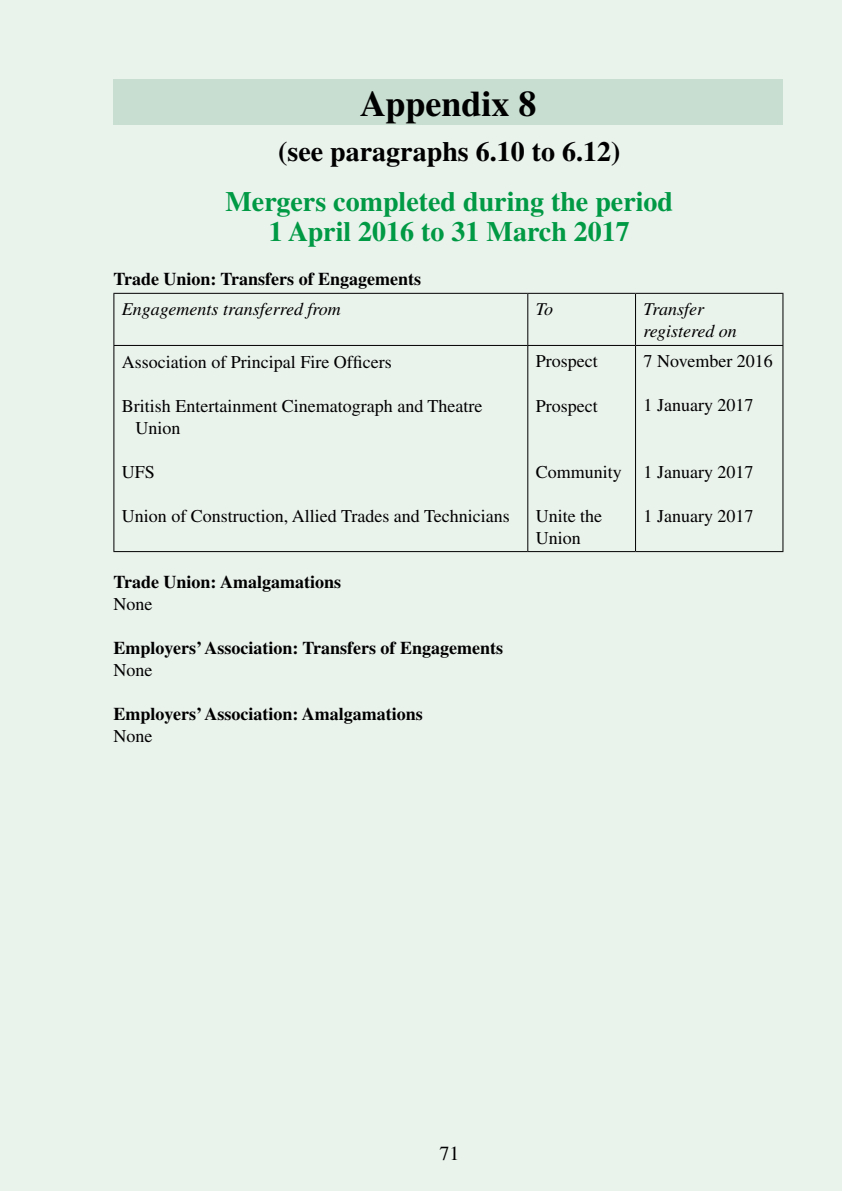
<style>
.page{position:relative;width:842px;height:1191px;background:#eaf2ec}
.page>*{position:absolute;margin:0;border:0;box-sizing:border-box;transform-origin:0 0}
.t1{font:700 36px "Times";color:#000}
.t2{font:700 28px/30px "Times";color:#094;text-align:center}
.t3{font:700 28px "Times";color:#000}
.t4{font:20px "Times";color:#000}
.t5{font:18px/22px "Times";color:#000}
.t6{font:700 18px "Times";color:#000}
.t7{font:italic 18px/22px "Times";color:#000}
</style>
<div class="page">
<div style="left:113px;top:79px;width:670px;height:46px;background:#c8ded0"></div>
<hr style="left:113px;top:293px;width:415px;height:1px;background:#000">
<hr style="left:113px;top:294px;width:1px;height:51px;background:#000">
<hr style="left:528px;top:293px;width:107px;height:1px;background:#000">
<hr style="left:527px;top:294px;width:1px;height:51px;background:#000">
<hr style="left:635px;top:293px;width:148px;height:1px;background:#000">
<hr style="left:635px;top:294px;width:1px;height:51px;background:#000">
<hr style="left:782px;top:294px;width:1px;height:51px;background:#000">
<hr style="left:113px;top:345px;width:415px;height:1px;background:#000">
<hr style="left:113px;top:346px;width:1px;height:205px;background:#000">
<hr style="left:528px;top:345px;width:107px;height:1px;background:#000">
<hr style="left:527px;top:346px;width:1px;height:205px;background:#000">
<hr style="left:635px;top:345px;width:148px;height:1px;background:#000">
<hr style="left:635px;top:346px;width:1px;height:205px;background:#000">
<hr style="left:782px;top:346px;width:1px;height:205px;background:#000">
<hr style="left:113px;top:551px;width:415px;height:1px;background:#000">
<hr style="left:528px;top:551px;width:107px;height:1px;background:#000">
<hr style="left:635px;top:551px;width:148px;height:1px;background:#000">
<h1 class="t1" style="left:360px;top:82px;width:178px">Appendix 8</h1>
<h2 class="t3" style="left:278px;top:135px;width:344px">(see paragraphs 6.10 to 6.12)</h2>
<h2 class="t2" style="left:225px;top:186px;width:449px">Mergers completed during the period<br>1 April 2016 to 31 March 2017</h2>
<p class="t6" style="left:113px;top:268px;width:309px">Trade Union: Transfers of Engagements</p>
<p class="t7" style="left:122px;top:298px;width:220px">Engagements transferred from</p>
<p class="t7" style="left:536px;top:298px;width:19px">To</p>
<p class="t7" style="left:643px;top:298px;width:95px">Transfer registered on</p>
<p class="t5" style="left:122px;top:350px;width:271px">Association of Principal Fire Officers</p>
<p class="t5" style="left:135px;top:394px;width:349px;text-indent:-14px">British Entertainment Cinematograph and Theatre<br>Union</p>
<p class="t5" style="left:122px;top:460px;width:35px">UFS</p>
<p class="t5" style="left:122px;top:504px;width:389px">Union of Construction, Allied Trades and Technicians</p>
<p class="t5" style="left:643px;top:350px;width:131px">7 November 2016</p>
<p class="t5" style="left:643px;top:394px;width:111px">1 January 2017</p>
<p class="t5" style="left:536px;top:350px;width:63px">Prospect</p>
<p class="t5" style="left:536px;top:394px;width:63px">Prospect</p>
<p class="t5" style="left:536px;top:460px;width:88px">Community</p>
<p class="t5" style="left:536px;top:504px;width:68px">Unite the<br>Union</p>
<p class="t5" style="left:643px;top:460px;width:111px">1 January 2017</p>
<p class="t5" style="left:643px;top:504px;width:111px">1 January 2017</p>
<p class="t6" style="left:113px;top:571px;width:229px">Trade Union: Amalgamations</p>
<p class="t5" style="left:113px;top:593px;width:40px">None</p>
<p class="t6" style="left:113px;top:637px;width:391px">Employers’ Association: Transfers of Engagements</p>
<p class="t5" style="left:113px;top:659px;width:40px">None</p>
<p class="t6" style="left:113px;top:703px;width:311px">Employers’ Association: Amalgamations</p>
<p class="t5" style="left:113px;top:725px;width:40px">None</p>
<p class="t4" style="left:439px;top:1141px;width:21px">71</p>
</div>
